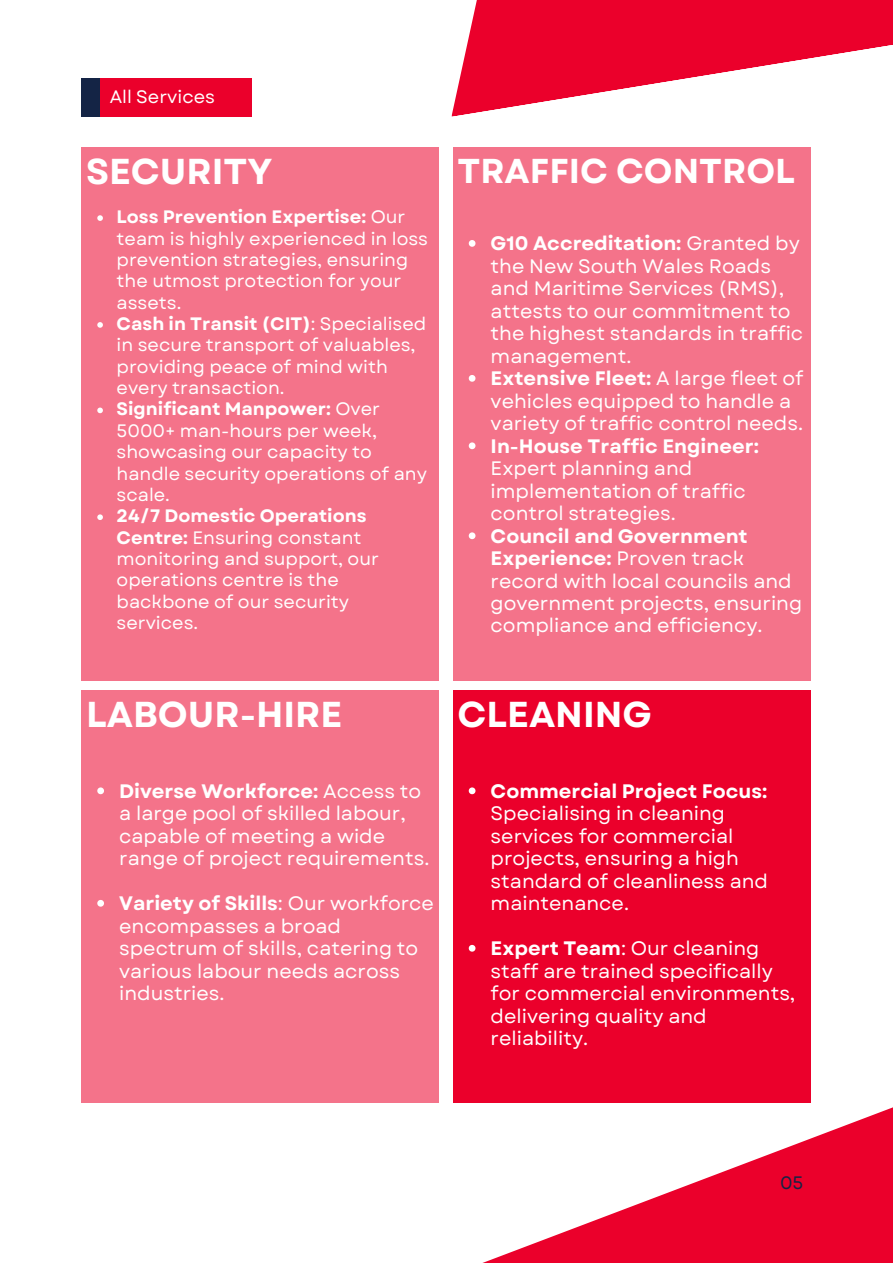
<style>
.page{position:relative;width:893px;height:1264px;background:#fff}
.page>*{position:absolute;margin:0;border:0;box-sizing:border-box;transform-origin:0 0}
.t1{font:700 36px "Garet";color:#fff}
.t2{font:700 34.5px "Garet";color:#fff}
.t3{font:19.5px/22.5px "Garet";color:#fff}
.t4{font:700 19.5px "Garet";color:#fff}
.t5{font:18px/21.3px "Garet";color:#fff}
.t6{font:18px "Garet";color:#142445}
.s1{font-weight:700}
</style>
<div class="page">
<svg style="left:222px;top:883px;width:589px;height:379px"></svg>
<svg style="left:694px;top:1100px;width:198px;height:162px"></svg>
<div style="left:82px;top:78px;width:20px;height:39px;background:#142445"></div>
<div style="left:101px;top:78px;width:150px;height:39px;background:#eb002b"></div>
<svg style="left:451px;top:0;width:441px;height:117px;fill:#eb002b"></svg>
<div style="left:82px;top:147px;width:356px;height:533px;background:#f4738a"></div>
<svg style="left:97px;top:215px;width:6px;height:6px"></svg>
<svg style="left:97px;top:322px;width:6px;height:6px"></svg>
<svg style="left:97px;top:407px;width:6px;height:6px"></svg>
<svg style="left:97px;top:514px;width:6px;height:6px"></svg>
<div style="left:453px;top:147px;width:357px;height:533px;background:#f4738a"></div>
<svg style="left:468px;top:240px;width:7px;height:7px"></svg>
<svg style="left:468px;top:375px;width:7px;height:7px"></svg>
<svg style="left:468px;top:442px;width:7px;height:7px"></svg>
<svg style="left:468px;top:532px;width:7px;height:7px"></svg>
<div style="left:82px;top:689px;width:356px;height:413px;background:#f4738a"></div>
<svg style="left:97px;top:787px;width:7px;height:7px"></svg>
<svg style="left:97px;top:900px;width:7px;height:6px"></svg>
<div style="left:453px;top:689px;width:357px;height:413px;background:#eb002b"></div>
<svg style="left:468px;top:787px;width:7px;height:7px"></svg>
<svg style="left:468px;top:944px;width:7px;height:7px"></svg>
<p class="t5" style="left:110px;top:86px;width:107px">All Services</p>
<h1 class="t1" style="left:86px;top:145px;width:188px">SECURITY</h1>
<p class="t5" style="left:117px;top:206px;width:313px"><span class="s1">Loss Prevention Expertise:</span> Our team is highly experienced in loss prevention strategies, ensuring the utmost protection for your assets.<br><span class="s1">Cash in Transit (CIT)</span>: Specialised in secure transport of valuables, providing peace of mind with every transaction.<br><span class="s1">Significant Manpower:</span> Over<br>5000+ man-hours per week, showcasing our capacity to handle security operations of any scale.</p>
<p class="t5" style="left:117px;top:505px;width:264px"><span class="s1">24/7 Domestic Operations<br>Centre:</span> Ensuring constant monitoring and support, our operations centre is the backbone of our security services.</p>
<h2 class="t2" style="left:457px;top:146px;width:339px">TRAFFIC CONTROL</h2>
<p class="t3" style="left:490px;top:232px;width:314px"><span class="s1">G10 Accreditation:</span> Granted by the New South Wales Roads and Maritime Services (RMS), attests to our commitment to the highest standards in traffic management.<br><span class="s1">Extensive Fleet:</span> A large fleet of vehicles equipped to handle a variety of traffic control needs.</p>
<p class="t4" style="left:490px;top:431px;width:270px">In-House Traffic Engineer:</p>
<p class="t3" style="left:490px;top:457px;width:257px">Expert planning and implementation of traffic control strategies.</p>
<p class="t3" style="left:490px;top:524px;width:313px"><span class="s1">Council and Government<br>Experience:</span> Proven track record with local councils and government projects, ensuring compliance and efficiency.</p>
<h1 class="t1" style="left:86px;top:688px;width:258px">LABOUR-HIRE</h1>
<p class="t3" style="left:119px;top:779px;width:312px"><span class="s1">Diverse Workforce:</span> Access to a large pool of skilled labour, capable of meeting a wide range of project requirements.</p>
<p class="t3" style="left:119px;top:892px;width:316px"><span class="s1">Variety of Skills</span>: Our workforce encompasses a broad spectrum of skills, catering to various labour needs across industries.</p>
<p class="t1" style="left:457px;top:688px;width:196px">CLEANING</p>
<p class="t3" style="left:490px;top:779px;width:279px"><span class="s1">Commercial Project Focus:<br></span>Specialising in cleaning services for commercial projects, ensuring a high standard of cleanliness and maintenance.</p>
<p class="t3" style="left:490px;top:937px;width:306px"><span class="s1">Expert Team</span>: Our cleaning staff are trained specifically for commercial environments, delivering quality and reliability.</p>
<p class="t6" style="left:780px;top:1169px;width:25px">05</p>
</div>
